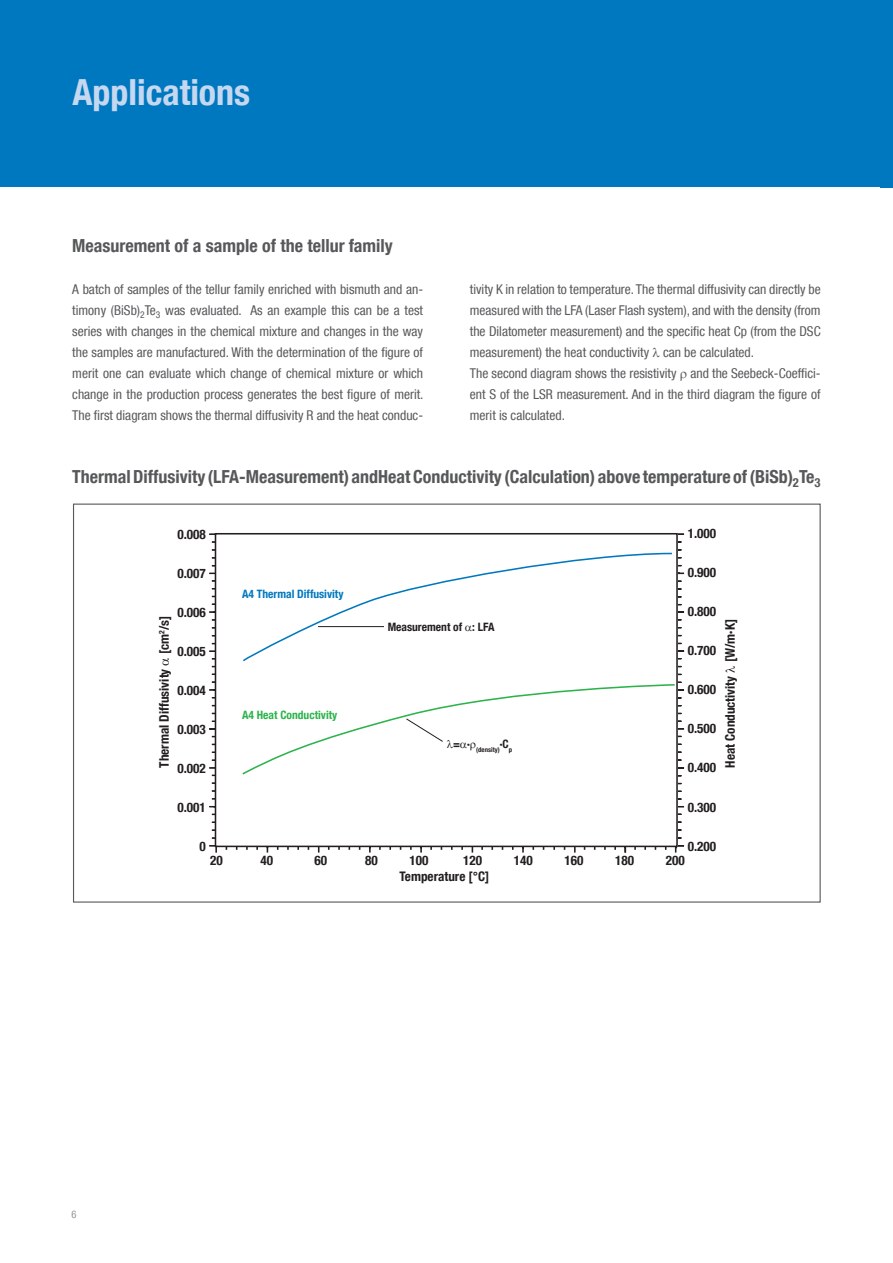
<style>
.page{position:relative;width:893px;height:1263px;background:#fff}
.page>*{position:absolute;margin:0;border:0;box-sizing:border-box;transform-origin:0 0}
.Überschrift{font:700 condensed 36px "Helvetica Neue LT Com";color:#c6d8ef}
.Überschrift_mittel{font:700 condensed 18px "Helvetica Neue LT Com";color:#57585a}
.Fließtext_9pt{font:condensed 13.5px/21px "Helvetica Neue LT Com";color:#57585a;text-align:justify}
.t1{font:700 condensed 13.2px "Helvetica Neue LT Com";color:#231f20}
.t2{font:700 condensed 11.55px "Helvetica Neue LT Com";color:#0078c0}
.t3{font:700 condensed 11.55px "Helvetica Neue LT Com";color:#2cb34b}
.t4{font:700 condensed 11.55px "Helvetica Neue LT Com";color:#231f20}
.t5{font:condensed 10.5px "Helvetica Neue LT Com";color:#939598}
.t6{font:700 condensed 6.75px "Helvetica Neue LT Com";color:#231f20}
</style>
<div class="page">
<div style="left:0;top:0;width:893px;height:187px;background:#0078c0"></div>
<div style="left:215px;top:533px;width:463px;height:314px;border:2px solid #231f20"></div>
<svg style="left:574px;top:846px;width:2px;height:6px"></svg>
<svg style="left:522px;top:846px;width:2px;height:6px"></svg>
<svg style="left:624px;top:846px;width:2px;height:6px"></svg>
<svg style="left:209px;top:689px;width:6px;height:2px"></svg>
<svg style="left:678px;top:611px;width:6px;height:2px"></svg>
<svg style="left:675px;top:845px;width:9px;height:7px"></svg>
<svg style="left:678px;top:689px;width:6px;height:2px"></svg>
<svg style="left:678px;top:650px;width:6px;height:2px"></svg>
<svg style="left:209px;top:728px;width:6px;height:2px"></svg>
<svg style="left:209px;top:845px;width:8px;height:8px"></svg>
<svg style="left:209px;top:611px;width:6px;height:2px"></svg>
<svg style="left:243px;top:552px;width:429px;height:110px"></svg>
<svg style="left:465px;top:625px;width:7px;height:6px"></svg>
<svg style="left:242px;top:683px;width:434px;height:93px"></svg>
<p class="Überschrift" style="left:72px;top:70px;width:179px">Applications</p>
<p class="Überschrift_mittel" style="left:72px;top:234px;width:322px">Measurement of a sample of the tellur family</p>
<p class="Fließtext_9pt" style="left:72px;top:278px;width:353px">A batch of samples of the tellur family enriched with bismuth and an&shy;timony (BiSb)<sub>2</sub>Te<sub>3</sub> was evaluated. As an example this can be a test series with changes in the chemical mixture and changes in the way the samples are manufactured. With the determination of the figure of merit one can evaluate which change of chemical mixture or which change in the production process generates the best figure of merit.<br>The first diagram shows the thermal diffusivity R and the heat conduc-</p>
<p class="Fließtext_9pt" style="left:470px;top:278px;width:352px">tivity K in relation to temperature. The thermal diffusivity can directly be measured with the LFA (Laser Flash system), and with the density (from the Dilatometer measurement) and the specific heat Cp (from the DSC measurement) the heat conductivity can be calculated.</p>
<p class="Fließtext_9pt" style="left:470px;top:362px;width:352px">The second diagram shows the resistivity and the Seebeck-Coeffici&shy;ent S of the LSR measurement. And in the third diagram the figure of merit is calculated.</p>
<p class="Überschrift_mittel" style="left:72px;top:465px;width:750px">Thermal Diffusivity (LFA-Measurement) andHeat Conductivity (Calculation) above temperature of (BiSb)<sub>2</sub>Te<sub>3</sub></p>
<p class="t1" style="left:688px;top:526px;width:30px">1.000</p>
<p class="t1" style="left:688px;top:565px;width:30px">0.900</p>
<p class="t1" style="left:688px;top:604px;width:30px">0.800</p>
<p class="t1" style="left:688px;top:643px;width:30px">0.700</p>
<p class="t1" style="left:688px;top:682px;width:30px">0.600</p>
<p class="t1" style="left:688px;top:721px;width:30px">0.500</p>
<p class="t1" style="left:688px;top:760px;width:30px">0.400</p>
<p class="t1" style="left:688px;top:799px;width:30px">0.300</p>
<p class="t1" style="left:688px;top:838px;width:30px">0.200</p>
<p class="t1" style="left:177px;top:526px;width:30px">0.008</p>
<p class="t1" style="left:177px;top:565px;width:30px">0.007</p>
<p class="t1" style="left:177px;top:604px;width:30px">0.006</p>
<p class="t1" style="left:177px;top:643px;width:30px">0.005</p>
<p class="t1" style="left:177px;top:682px;width:30px">0.004</p>
<p class="t1" style="left:177px;top:721px;width:30px">0.003</p>
<p class="t1" style="left:177px;top:760px;width:30px">0.002</p>
<p class="t1" style="left:177px;top:799px;width:30px">0.001</p>
<p class="t1" style="left:200px;top:838px;width:8px">0</p>
<p class="t2" style="left:242px;top:587px;width:103px">A4 Thermal Diffusivity</p>
<p class="t1" style="left:156px;top:768px;width:153px;rotate:-90deg">Thermal Diffusivity [cm<sup>2</sup>/s]</p>
<p class="t1" style="left:722px;top:768px;width:150px;rotate:-90deg">Heat Conductivity [W/m·K]</p>
<p class="t4" style="left:388px;top:620px;width:108px">Measurement of : LFA</p>
<p class="t3" style="left:242px;top:708px;width:97px">A4 Heat Conductivity</p>
<p class="t6" style="left:453px;top:745px;width:61px"><sup>=</sup> <sup>∙</sup> (density)<sup>∙C</sup>p</p>
<p class="t5" style="left:71px;top:1208px;width:7px">6</p>
<p class="t1" style="left:210px;top:852px;width:14px">20</p>
<p class="t1" style="left:261px;top:852px;width:14px">40</p>
<p class="t1" style="left:314px;top:852px;width:14px">60</p>
<p class="t1" style="left:365px;top:852px;width:14px">80</p>
<p class="t1" style="left:409px;top:852px;width:20px">100</p>
<p class="t1" style="left:463px;top:852px;width:20px">120</p>
<p class="t1" style="left:514px;top:852px;width:20px">140</p>
<p class="t1" style="left:564px;top:852px;width:20px">160</p>
<p class="t1" style="left:615px;top:852px;width:20px">180</p>
<p class="t1" style="left:666px;top:852px;width:20px">200</p>
<p class="t1" style="left:400px;top:868px;width:91px">Temperature [°C]</p>
</div>
